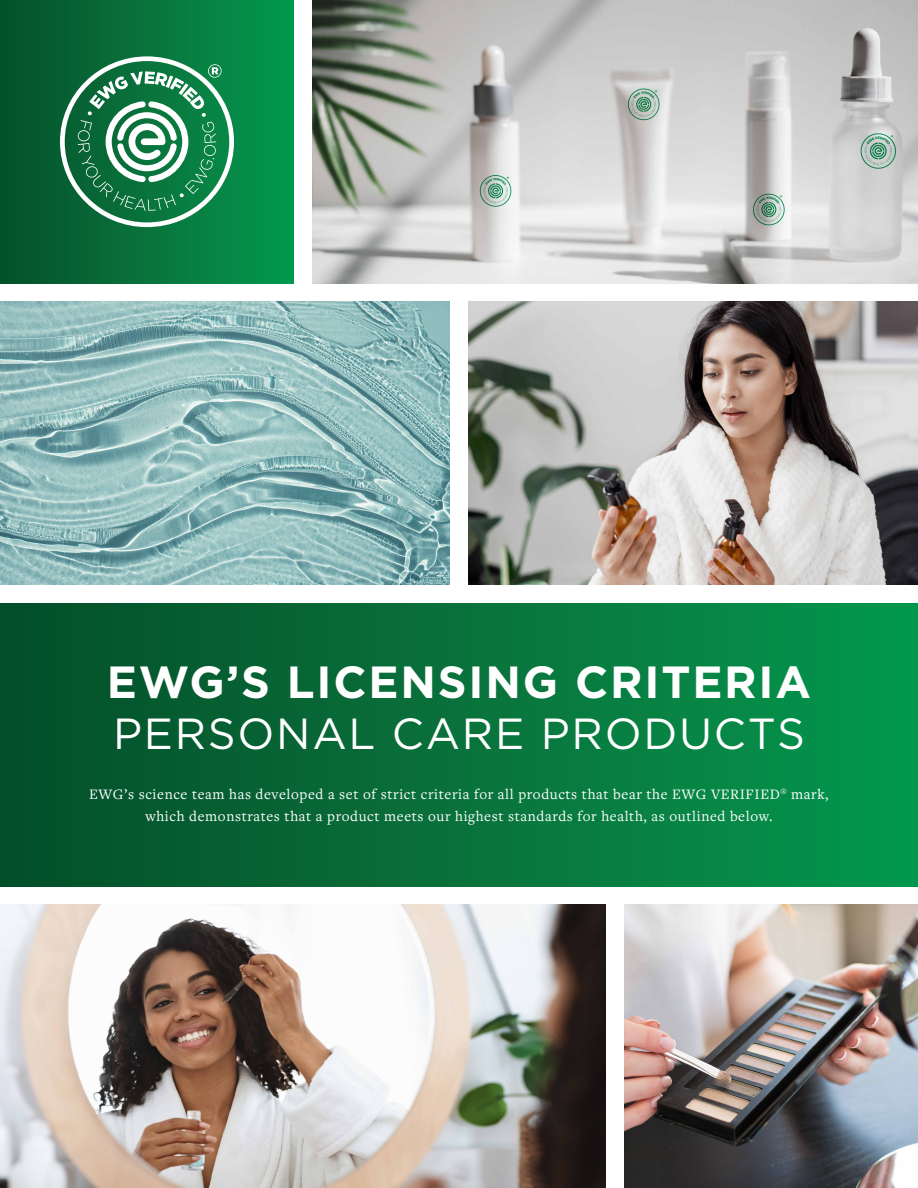
<style>
.page{position:relative;width:918px;height:1188px;background:#fff}
.page>*{position:absolute;margin:0;border:0;box-sizing:border-box;transform-origin:0 0}
.t1{font:700 45px "Gotham";letter-spacing:.04em;color:#fff}
.t2{font:43.5px "Gotham";letter-spacing:.04em;color:#fff}
.t3{font:15px/22.5px "Freight Text Pro";letter-spacing:.04em;color:#fff;text-align:center}
</style>
<div class="page">
<div style="left:0;top:0;width:294px;height:284px;background:linear-gradient(to right,#074f2a,#05984e)"></div>
<div style="left:0;top:603px;width:918px;height:283px;background:linear-gradient(to right,#064d29,#06974d)"></div>
<img style="left:624px;top:904px;width:294px;height:284px">
<img style="left:312px;top:0;width:606px;height:284px">
<img style="left:0;top:904px;width:606px;height:284px">
<img style="left:468px;top:302px;width:450px;height:283px">
<img style="left:0;top:302px;width:450px;height:283px">
<svg style="left:60px;top:56px;width:174px;height:171px"></svg>
<h1 class="t1" style="left:107px;top:652px;width:706px">EWG’S LICENSING CRITERIA</h1>
<h2 class="t2" style="left:113px;top:706px;width:693px">PERSONAL CARE PRODUCTS</h2>
<p class="t3" style="left:89px;top:782px;width:741px">EWG’s science team has developed a set of strict criteria for all products that bear the EWG VERIFIED<sup>®</sup> mark, which demonstrates that a product meets our highest standards for health, as outlined below.</p>
</div>
